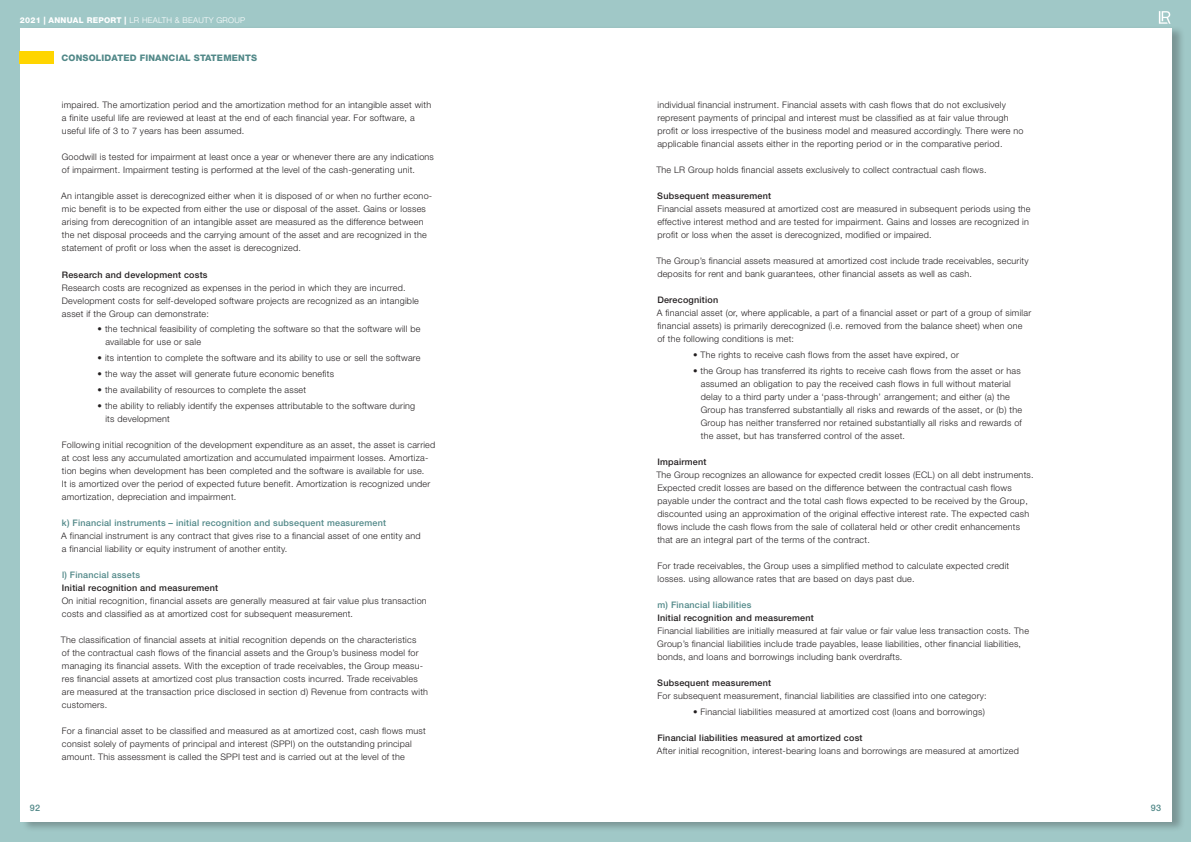
<style>
.page{position:relative;width:1191px;height:842px;background:#a0c8c7}
.page>*{position:absolute;margin:0;border:0;box-sizing:border-box;transform-origin:0 0}
.Fließtext{font:300 9px/13px "Helvetica Neue LT Pro";letter-spacing:.025em;color:#231f20}
.Fließtext-2{font:500 9px "Helvetica Neue LT Pro";letter-spacing:.025em;color:#231f20}
.Fließtext-3{font:500 9px "Helvetica Neue LT Pro";letter-spacing:.025em;color:#518888}
.t1{font:800 9px "Helvetica Neue LT Pro";letter-spacing:.02em;color:#518888}
.t2{font:300 8px "Helvetica Neue LT Pro";letter-spacing:.03em;color:#fff}
.s1{font-weight:800}
</style>
<div class="page">
<div style="left:21px;top:26px;width:1164px;height:806px;background:#231f20;opacity:.3"></div>
<div style="left:20px;top:28px;width:1151px;height:794px;background:#fff"></div>
<svg style="left:1158px;top:11px;width:12px;height:13px"></svg>
<div style="left:20px;top:51px;width:34px;height:13px;background:#ffd500"></div>
<p class="t2" style="left:20px;top:15px;width:227px"><span class="s1">2021 | ANNUAL REPORT |</span> LR HEALTH &amp; BEAUTY GROUP</p>
<p class="t1" style="left:62px;top:52px;width:197px">CONSOLIDATED FINANCIAL STATEMENTS</p>
<p class="Fließtext" style="left:62px;top:99px;width:371px">impaired. The amortization period and the amortization method for an intangible asset with a finite useful life are reviewed at least at the end of each financial year. For software, a useful life of 3 to 7 years has been assumed.</p>
<p class="Fließtext" style="left:62px;top:151px;width:374px">Goodwill is tested for impairment at least once a year or whenever there are any indications of impairment. Impairment testing is performed at the level of the cash-generating unit.</p>
<p class="Fließtext" style="left:61px;top:190px;width:372px">An intangible asset is derecognized either when it is disposed of or when no further econo&shy;mic benefit is to be expected from either the use or disposal of the asset. Gains or losses arising from derecognition of an intangible asset are measured as the difference between the net disposal proceeds and the carrying amount of the asset and are recognized in the statement of profit or loss when the asset is derecognized.</p>
<p class="Fließtext-2" style="left:62px;top:269px;width:147px">Research and development costs</p>
<p class="Fließtext" style="left:62px;top:281px;width:358px">Research costs are recognized as expenses in the period in which they are incurred.<br>Development costs for self-developed software projects are recognized as an intangible asset if the Group can demonstrate:</p>
<p class="Fließtext" style="left:105px;top:322px;width:317px;text-indent:-8px">• the technical feasibility of completing the software so that the software will be available for use or sale</p>
<p class="Fließtext" style="left:98px;top:351px;width:324px">• its intention to complete the software and its ability to use or sell the software</p>
<p class="Fließtext" style="left:98px;top:367px;width:238px">• the way the asset will generate future economic benefits</p>
<p class="Fließtext" style="left:98px;top:383px;width:210px">• the availability of resources to complete the asset</p>
<p class="Fließtext" style="left:105px;top:399px;width:311px;text-indent:-8px">• the ability to reliably identify the expenses attributable to the software during its development</p>
<p class="Fließtext" style="left:62px;top:438px;width:375px">Following initial recognition of the development expenditure as an asset, the asset is carried at cost less any accumulated amortization and accumulated impairment losses. Amortiza&shy;tion begins when development has been completed and the software is available for use.<br>It is amortized over the period of expected future benefit. Amortization is recognized under amortization, depreciation and impairment.</p>
<p class="Fließtext-3" style="left:62px;top:517px;width:325px">k) Financial instruments – initial recognition and subsequent measurement</p>
<p class="Fließtext" style="left:61px;top:529px;width:361px">A financial instrument is any contract that gives rise to a financial asset of one entity and a financial liability or equity instrument of another entity.</p>
<p class="Fließtext-3" style="left:62px;top:569px;width:79px">l) Financial assets</p>
<p class="Fließtext-2" style="left:62px;top:582px;width:158px">Initial recognition and measurement</p>
<p class="Fließtext" style="left:62px;top:594px;width:366px">On initial recognition, financial assets are generally measured at fair value plus transaction costs and classified as at amortized cost for subsequent measurement.</p>
<p class="Fließtext" style="left:61px;top:633px;width:369px">The classification of financial assets at initial recognition depends on the characteristics<br>of the contractual cash flows of the financial assets and the Group’s business model for managing its financial assets. With the exception of trade receivables, the Group measu&shy;res financial assets at amortized cost plus transaction costs incurred. Trade receivables are measured at the transaction price disclosed in section d) Revenue from contracts with customers.</p>
<p class="Fließtext" style="left:62px;top:724px;width:365px">For a financial asset to be classified and measured as at amortized cost, cash flows must consist solely of payments of principal and interest (SPPI) on the outstanding principal amount. This assessment is called the SPPI test and is carried out at the level of the</p>
<p class="Fließtext" style="left:657px;top:99px;width:368px">individual financial instrument. Financial assets with cash flows that do not exclusively represent payments of principal and interest must be classified as at fair value through profit or loss irrespective of the business model and measured accordingly. There were no applicable financial assets either in the reporting period or in the comparative period.</p>
<p class="Fließtext" style="left:656px;top:164px;width:332px">The LR Group holds financial assets exclusively to collect contractual cash flows.</p>
<p class="Fließtext-2" style="left:657px;top:191px;width:115px">Subsequent measurement</p>
<p class="Fließtext" style="left:657px;top:203px;width:375px">Financial assets measured at amortized cost are measured in subsequent periods using the effective interest method and are tested for impairment. Gains and losses are recognized in profit or loss when the asset is derecognized, modified or impaired.</p>
<p class="Fließtext" style="left:656px;top:255px;width:374px">The Group’s financial assets measured at amortized cost include trade receivables, security deposits for rent and bank guarantees, other financial assets as well as cash.</p>
<p class="Fließtext-2" style="left:657px;top:295px;width:62px">Derecognition</p>
<p class="Fließtext" style="left:657px;top:307px;width:376px">A financial asset (or, where applicable, a part of a financial asset or part of a group of similar financial assets) is primarily derecognized (i.e. removed from the balance sheet) when one of the following conditions is met:</p>
<p class="Fließtext" style="left:693px;top:348px;width:267px">• The rights to receive cash flows from the asset have expired, or</p>
<p class="Fließtext" style="left:700px;top:364px;width:323px;text-indent:-8px">• the Group has transferred its rights to receive cash flows from the asset or has assumed an obligation to pay the received cash flows in full without material delay to a third party under a ‘pass-through’ arrangement; and either (a) the Group has transferred substantially all risks and rewards of the asset, or (b) the Group has neither transferred nor retained substantially all risks and rewards of the asset, but has transferred control of the asset.</p>
<p class="Fließtext-2" style="left:657px;top:457px;width:51px">Impairment</p>
<p class="Fließtext" style="left:656px;top:468px;width:379px">The Group recognizes an allowance for expected credit losses (ECL) on all debt instruments.<br>Expected credit losses are based on the difference between the contractual cash flows payable under the contract and the total cash flows expected to be received by the Group, discounted using an approximation of the original effective interest rate. The expected cash flows include the cash flows from the sale of collateral held or other credit enhancements that are an integral part of the terms of the contract.</p>
<p class="Fließtext" style="left:657px;top:559px;width:353px">For trade receivables, the Group uses a simplified method to calculate expected credit losses. using allowance rates that are based on days past due.</p>
<p class="Fließtext-3" style="left:657px;top:600px;width:95px">m) Financial liabilities</p>
<p class="Fließtext-2" style="left:657px;top:613px;width:158px">Initial recognition and measurement</p>
<p class="Fließtext" style="left:657px;top:624px;width:373px">Financial liabilities are initially measured at fair value or fair value less transaction costs. The<br>Group’s financial liabilities include trade payables, lease liabilities, other financial liabilities, bonds, and loans and borrowings including bank overdrafts.</p>
<p class="Fließtext-2" style="left:657px;top:678px;width:115px">Subsequent measurement</p>
<p class="Fließtext" style="left:657px;top:689px;width:331px">For subsequent measurement, financial liabilities are classified into one category:</p>
<p class="Fließtext" style="left:693px;top:705px;width:293px">• Financial liabilities measured at amortized cost (loans and borrowings)</p>
<p class="Fließtext-2" style="left:657px;top:732px;width:207px">Financial liabilities measured at amortized cost</p>
<p class="Fließtext" style="left:657px;top:744px;width:364px">After initial recognition, interest-bearing loans and borrowings are measured at amortized</p>
<p class="Fließtext-3" style="left:30px;top:802px;width:12px">92</p>
<p class="Fließtext-3" style="left:1151px;top:802px;width:12px">93</p>
</div>
